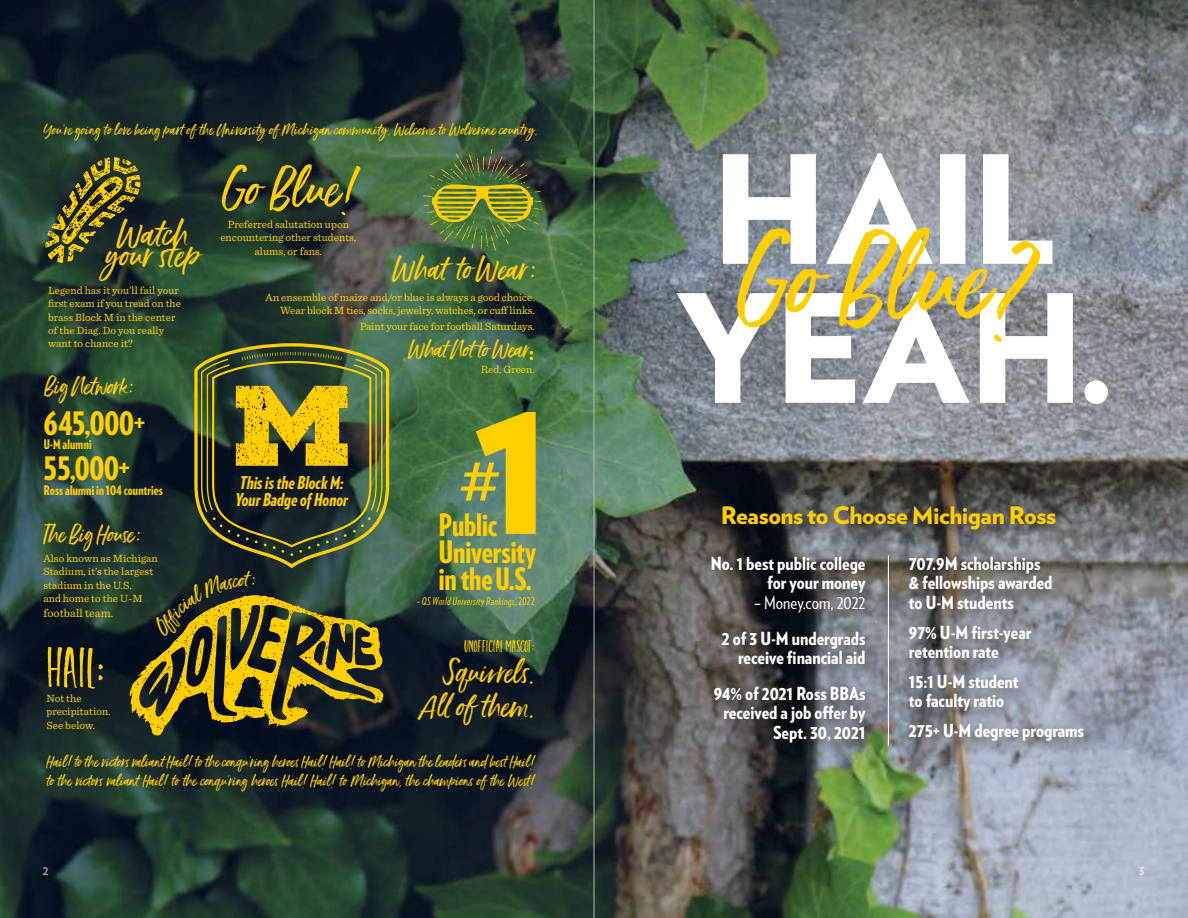
<style>
.page{position:relative;width:1188px;height:918px;background:#fff}
.page>*{position:absolute;margin:0;border:0;box-sizing:border-box;transform-origin:0 0}
.t1{font:107.1px "Ernestand Emily Slanted Solid";letter-spacing:.005em;color:#ffcf01}
.t2{font:67.2px "Ernestand Emily Caps";color:#ffcf01}
.t3{font:50.1px "Ernestand Emily Slanted Solid";letter-spacing:.005em;color:#ffcf01}
.t4{font:33.9px "Ernestand Emily Slanted Solid";letter-spacing:.005em;color:#ffcf01}
.t5{font:900 32.7px "Verlag Compressed";color:#ffcf01}
.t6{font:900 30.75px/27px "Verlag Compressed";letter-spacing:-.005em;color:#ffcf01}
.t7{font:30.3px "Ernestand Emily Slanted Solid";letter-spacing:.005em;color:#ffcf01}
.t8{font:29.55px/34.2px "Ernestand Emily Slanted Solid";letter-spacing:.005em;color:#ffcf01;text-align:right}
.t9{font:900 24px "Verlag";letter-spacing:-.02em;color:#ffcf01}
.t10{font:22.95px "Ernestand Emily Slanted Solid";letter-spacing:-.015em;color:#ffcf01}
.t11{font:22.5px "Ernestand Emily Slanted Solid";letter-spacing:-.015em;color:#ffcf01}
.t12{font:19.8px "Ernestand Emily Caps";color:#ffcf01}
.t13{font:19.8px "Ernestand Emily Slanted Solid";color:#ffcf01}
.t14{font:900 18px/19.5px "Verlag Condensed";color:#fff}
.t15{font:18px "Verlag Condensed";color:#fff}
.t16{font:italic 900 17.7px/16.6px "Verlag Compressed";letter-spacing:.005em;color:#ffcf01}
.t17{font:14.7px/19.5px "Ernestand Emily Slanted Solid";letter-spacing:-.005em;color:#ffcf01}
.t18{font:700 13.5px "Verlag";color:#939598}
.t19{font:700 13.5px "Verlag";color:#e6e7e8}
.t20{font:900 13.2px "Verlag Compressed";letter-spacing:.015em;color:#ffcf01}
.t21{font:12px "Sentinel";letter-spacing:.005em;color:#ffcf01}
.t22{font:10.95px/13.5px "Sentinel";letter-spacing:.005em;color:#ffcf01}
.t23{font:italic 10.8px "Verlag Compressed";letter-spacing:.025em;color:#ffcf01}
.s1{font-family:"Verlag";font-weight:900}
.s2{font-style:normal}
.s3{font-size:24.3px}
</style>
<div class="page">
<img style="left:862px;top:0;width:326px;height:918px">
<img style="left:0;top:0;width:862px;height:918px">
<svg style="left:676px;top:292px;width:432px;height:112px"></svg>
<svg style="left:723px;top:153px;width:329px;height:111px"></svg>
<div style="left:702px;top:496px;width:401px;height:266px;background:#000;opacity:.68"></div>
<hr style="left:888px;top:556px;width:1px;height:190px;background:#fff">
<svg style="left:461px;top:412px;width:75px;height:122px"></svg>
<svg style="left:194px;top:343px;width:195px;height:225px"></svg>
<svg style="left:201px;top:352px;width:181px;height:204px"></svg>
<svg style="left:45px;top:157px;width:96px;height:106px"></svg>
<svg style="left:423px;top:149px;width:119px;height:102px"></svg>
<hr style="left:594px;top:0;width:1px;height:918px;background:#b1b4b6">
<svg style="left:129px;top:571px;width:255px;height:165px"></svg>
<h3 class="t17" style="left:43px;top:119px;width:496px">You’re going to love being part of the University of Michigan community. Welcome to Wolverine country.</h3>
<h3 class="t4" style="left:116px;top:213px;width:74px">Watch</h3>
<h3 class="t4" style="left:105px;top:234px;width:97px">your step</h3>
<p class="t22" style="left:48px;top:283px;width:134px">Legend has it you’ll fail your first exam if you tread on the brass Block M in the center of the Diag. Do you really want to chance it?</p>
<h3 class="t10" style="left:44px;top:372px;width:94px">Big Network:</h3>
<h3 class="t5" style="left:44px;top:398px;width:103px">645,000+</h3>
<p class="t20" style="left:44px;top:434px;width:49px">U-M alumni</p>
<h3 class="t5" style="left:44px;top:444px;width:88px">55,000+</h3>
<p class="t20" style="left:44px;top:480px;width:120px">Ross alumni in 104 countries</p>
<h3 class="t10" style="left:43px;top:519px;width:102px">The Big House:</h3>
<p class="t22" style="left:43px;top:551px;width:116px">Also known as Michigan<br>Stadium, it’s the largest stadium in the U.S.<br>and home to the U-M</p>
<p class="t21" style="left:43px;top:604px;width:72px">football team.</p>
<h2 class="t2" style="left:46px;top:637px;width:61px">HAIL:</h2>
<p class="t22" style="left:46px;top:691px;width:66px">Not the precipitation.<br>See below.</p>
<h3 class="t3" style="left:220px;top:157px;width:138px">Go Blue!</h3>
<p class="t22" style="left:220px;top:217px;width:137px;text-align:center">Preferred salutation upon encountering other students, alums, or fans.</p>
<h3 class="t7" style="left:392px;top:249px;width:150px">What to Wear:</h3>
<p class="t22" style="left:266px;top:290px;width:271px;text-align:right">An ensemble of maize and/or blue is always a good choice.<br>Wear block M ties, socks, jewelry, watches, or cuff links.</p>
<p class="t22" style="left:360px;top:319px;width:176px">Paint your face for football Saturdays.</p>
<h3 class="t11" style="left:408px;top:335px;width:128px">What Not to Wear<span class="s1">:</span></h3>
<p class="t22" style="left:481px;top:362px;width:55px">Red. Green.</p>
<h3 class="t16" style="left:235px;top:474px;width:114px">This is the Block M:<br>Your Badge of Honor</h3>
<h3 class="t13" style="left:249px;top:566px;width:10px">:</h3>
<h3 class="t6" style="left:439px;top:510px;width:99px">Public<br>University in the U.S.</h3>
<p class="t23" style="left:417px;top:594px;width:119px">– QS World University Rankings, <span class="s2">2022</span></p>
<h3 class="t12" style="left:464px;top:637px;width:72px">UNOFFICIAL MASCOT:</h3>
<h3 class="t8" style="left:419px;top:654px;width:117px">Squirrels.<br><span class="s3">A</span>ll of them.</h3>
<h3 class="t17" style="left:46px;top:751px;width:490px">Hail! to the victors valiant Hail! to the conqu’ring heroes Hail! Hail! to Michigan the leaders and best Hail! to the victors valiant Hail! to the conqu’ring heroes Hail! Hail! to Michigan, the champions of the West!</h3>
<h1 class="t1" style="left:733px;top:212px;width:305px">Go Blue?</h1>
<h3 class="t9" style="left:721px;top:495px;width:337px">Reasons to Choose Michigan Ross</h3>
<h3 class="t14" style="left:711px;top:553px;width:156px;text-align:right">No. 1 best public college for your money</h3>
<h3 class="t15" style="left:754px;top:590px;width:113px">– Money.com, 2022</h3>
<h3 class="t14" style="left:722px;top:628px;width:145px;text-align:right">2 of 3 U-M undergrads receive financial aid</h3>
<h3 class="t14" style="left:714px;top:683px;width:153px;text-align:right">94% of 2021 Ross BBAs received a job offer by<br>Sept. 30, 2021</h3>
<h3 class="t14" style="left:909px;top:553px;width:145px">707.9M scholarships &amp; fellowships awarded to U-M students</h3>
<h3 class="t14" style="left:909px;top:622px;width:124px">97% U-M first-year retention rate</h3>
<h3 class="t14" style="left:909px;top:671px;width:111px">15:1 U-M student to faculty ratio</h3>
<h3 class="t14" style="left:909px;top:720px;width:177px">275+ U-M degree programs</h3>
<p class="t18" style="left:42px;top:859px;width:8px">2</p>
<p class="t19" style="left:1138px;top:859px;width:8px">3</p>
</div>
